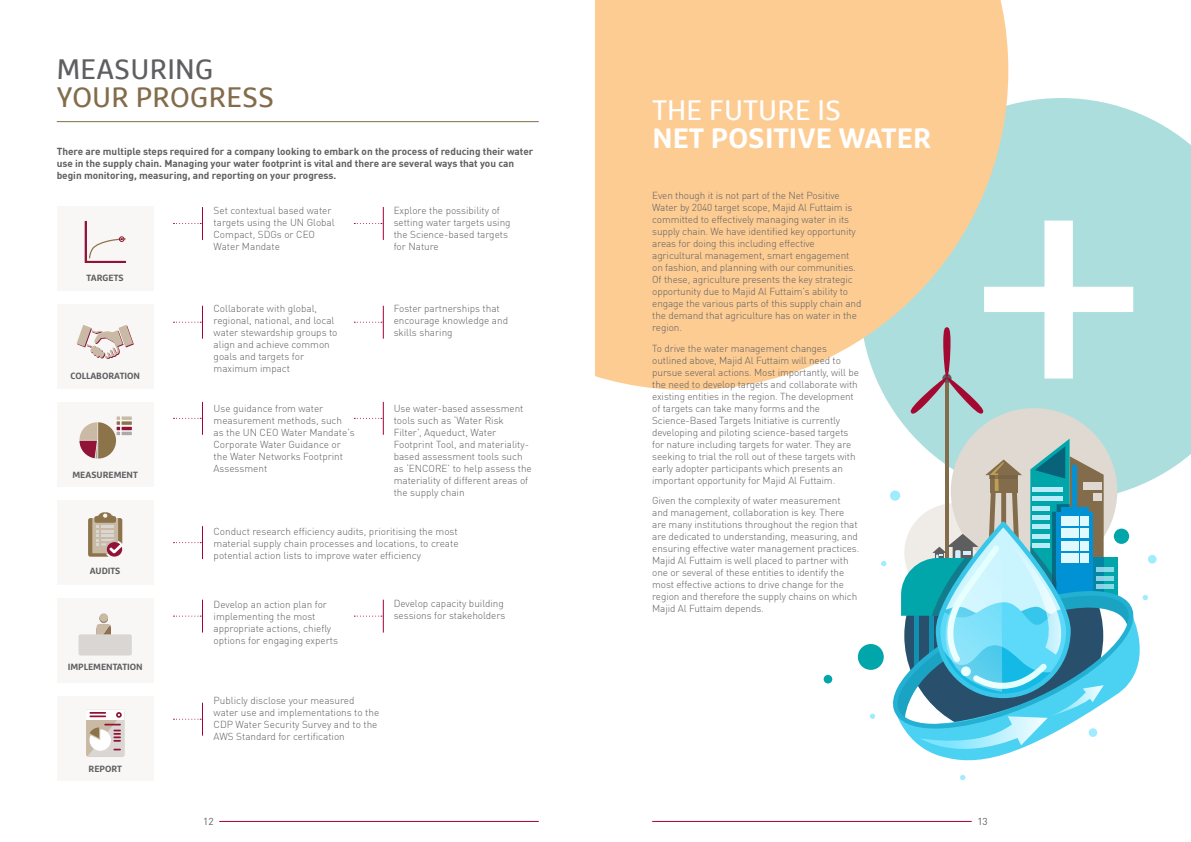
<style>
.page{position:relative;width:1191px;height:842px;background:#fff}
.page>*{position:absolute;margin:0;border:0;box-sizing:border-box;transform-origin:0 0}
.MAF_Section_Subtitle{font:700 28px/28px "Marselis Pro";letter-spacing:.01em;color:#fff}
.MAF_Section_Subtitle-2{font:28px/28px "Marselis Pro";letter-spacing:.01em;color:#826c4b}
.MAF_Body_Text{font:300 10px/12px "DINOT";letter-spacing:-.01em;color:#5f5f62}
.MAF_Body_Text-2{font:700 10px/12px "DINOT";color:#5f5f62}
.MAF_Body_Text-3{font:10px "DINOT";color:#5f5f62}
.MAF_Body_Text-4{font:700 9px "Marselis Pro";color:#5f5f62}
.s1{color:#5f5f62}
.s2{font-weight:400}
</style>
<div class="page">
<hr style="left:57px;top:121px;width:482px;height:1px;background:#826c4b">
<svg style="left:173px;top:223px;width:28px;height:1px"></svg>
<svg style="left:173px;top:322px;width:28px;height:1px"></svg>
<svg style="left:173px;top:418px;width:28px;height:1px"></svg>
<svg style="left:173px;top:542px;width:28px;height:1px"></svg>
<svg style="left:173px;top:616px;width:28px;height:1px"></svg>
<svg style="left:173px;top:719px;width:28px;height:1px"></svg>
<svg style="left:354px;top:223px;width:28px;height:1px"></svg>
<svg style="left:354px;top:322px;width:28px;height:1px"></svg>
<svg style="left:354px;top:418px;width:28px;height:1px"></svg>
<svg style="left:354px;top:616px;width:28px;height:1px"></svg>
<hr style="left:202px;top:207px;width:1px;height:33px;background:#a40133">
<hr style="left:202px;top:306px;width:1px;height:33px;background:#a40133">
<hr style="left:202px;top:402px;width:1px;height:33px;background:#a40133">
<hr style="left:202px;top:526px;width:1px;height:33px;background:#a40133">
<hr style="left:202px;top:600px;width:1px;height:32px;background:#a40133">
<hr style="left:202px;top:703px;width:1px;height:33px;background:#a40133">
<hr style="left:383px;top:207px;width:1px;height:33px;background:#a40133">
<hr style="left:383px;top:306px;width:1px;height:33px;background:#a40133">
<hr style="left:383px;top:402px;width:1px;height:33px;background:#a40133">
<hr style="left:383px;top:600px;width:1px;height:32px;background:#a40133">
<svg style="left:881px;top:98px;width:310px;height:384px;background:#b3e0e0"></svg>
<div style="left:950px;top:408px;width:167px;height:167px;background:#dfd9d1;border-radius:50%"></div>
<hr style="left:945px;top:378px;width:3px;height:244px;background:#826c4b">
<div style="left:858px;top:644px;width:25px;height:26px;background:#00a6aa;border-radius:50%"></div>
<svg style="left:868px;top:439px;width:280px;height:322px"></svg>
<svg style="left:960px;top:775px;width:5px;height:5px"></svg>
<div style="left:890px;top:490px;width:10px;height:11px;background:#a1ebff;border-radius:50%"></div>
<div style="left:1088px;top:728px;width:9px;height:9px;background:#a1ebff;border-radius:50%"></div>
<div style="left:823px;top:675px;width:9px;height:8px;background:#00a6aa;border-radius:50%"></div>
<div style="left:1148px;top:555px;width:8px;height:9px;background:#a1ebff;border-radius:50%"></div>
<div style="left:595px;top:0;width:413px;height:390px;background:#fdcc93"></div>
<svg style="left:909px;top:221px;width:224px;height:194px"></svg>
<hr style="left:652px;top:821px;width:319px;height:1px;background:#a40133">
<div style="left:57px;top:206px;width:97px;height:84px;background:#f8f7f6"></div>
<svg style="left:85px;top:221px;width:41px;height:42px"></svg>
<div style="left:57px;top:305px;width:97px;height:84px;background:#f8f7f6"></div>
<svg style="left:77px;top:325px;width:57px;height:34px"></svg>
<div style="left:57px;top:403px;width:97px;height:84px;background:#f8f7f6"></div>
<svg style="left:79px;top:416px;width:53px;height:43px"></svg>
<div style="left:57px;top:501px;width:97px;height:84px;background:#f8f7f6"></div>
<svg style="left:88px;top:512px;width:34px;height:45px;background:#baa291"></svg>
<div style="left:57px;top:599px;width:97px;height:84px;background:#f8f7f6"></div>
<div style="left:99px;top:613px;width:9px;height:9px;background:#c9baa5;border-radius:50%"></div>
<svg style="left:97px;top:624px;width:14px;height:10px"></svg>
<div style="left:79px;top:634px;width:53px;height:21px;background:#dad6d3;border-radius:2px"></div>
<div style="left:57px;top:697px;width:97px;height:84px;background:#f8f7f6"></div>
<svg style="left:86px;top:709px;width:38px;height:47px"></svg>
<hr style="left:219px;top:821px;width:320px;height:1px;background:#a40133">
<p class="MAF_Section_Subtitle-2" style="left:57px;top:55px;width:219px"><span class="s1">MEASURING<br></span>YOUR PROGRESS</p>
<p class="MAF_Body_Text-2" style="left:57px;top:145px;width:478px">There are multiple steps required for a company looking to embark on the process of reducing their water use in the supply chain. Managing your water footprint is vital and there are several ways that you can begin monitoring, measuring, and reporting on your progress.</p>
<p class="MAF_Body_Text-4" style="left:87px;top:272px;width:39px">TARGETS</p>
<p class="MAF_Body_Text-4" style="left:70px;top:371px;width:71px">COLLABORATION</p>
<p class="MAF_Body_Text-4" style="left:72px;top:469px;width:67px">MEASUREMENT</p>
<p class="MAF_Body_Text-4" style="left:90px;top:565px;width:32px">AUDITS</p>
<p class="MAF_Body_Text-4" style="left:68px;top:662px;width:76px">IMPLEMENTATION</p>
<p class="MAF_Body_Text-4" style="left:89px;top:764px;width:35px">REPORT</p>
<p class="MAF_Body_Text" style="left:214px;top:204px;width:123px">Set contextual based water targets using the UN Global<br>Compact, SDGs or CEO<br>Water Mandate</p>
<p class="MAF_Body_Text" style="left:394px;top:204px;width:118px">Explore the possibility of setting water targets using the Science-based targets for Nature</p>
<p class="MAF_Body_Text" style="left:214px;top:302px;width:125px">Collaborate with global, regional, national, and local water stewardship groups to align and achieve common goals and targets for maximum impact</p>
<p class="MAF_Body_Text" style="left:394px;top:302px;width:116px">Foster partnerships that encourage knowledge and skills sharing</p>
<p class="MAF_Body_Text" style="left:214px;top:402px;width:142px">Use guidance from water measurement methods, such as the UN CEO Water Mandate’s<br>Corporate Water Guidance or the Water Networks Footprint<br>Assessment</p>
<p class="MAF_Body_Text" style="left:394px;top:402px;width:140px">Use water-based assessment tools such as ‘Water Risk<br>Filter’, Aqueduct, Water<br>Footprint Tool, and materiality&shy;based assessment tools such as ‘ENCORE’ to help assess the materiality of different areas of the supply chain</p>
<p class="MAF_Body_Text" style="left:214px;top:525px;width:246px;text-align:justify">Conduct research efficiency audits, prioritising the most material supply chain processes and locations, to create potential action lists to improve water efficiency</p>
<p class="MAF_Body_Text" style="left:214px;top:598px;width:126px">Develop an action plan for implementing the most appropriate actions, chiefly options for engaging experts</p>
<p class="MAF_Body_Text" style="left:394px;top:596px;width:113px">Develop capacity building sessions for stakeholders</p>
<p class="MAF_Body_Text" style="left:214px;top:694px;width:167px">Publicly disclose your measured water use and implementations to the CDP Water Security Survey and to the AWS Standard for certification</p>
<p class="MAF_Body_Text-3" style="left:203px;top:814px;width:12px">12</p>
<p class="MAF_Section_Subtitle" style="left:652px;top:96px;width:280px"><span class="s2">THE FUTURE IS<br></span>NET POSITIVE WATER</p>
<p class="MAF_Body_Text" style="left:652px;top:189px;width:211px">Even though it is not part of the Net Positive Water by 2040 target scope, Majid Al Futtaim is committed to effectively managing water in its supply chain. We have identified key opportunity areas for doing this including effective agricultural management, smart engagement on fashion, and planning with our communities.<br>Of these, agriculture presents the key strategic opportunity due to Majid Al Futtaim’s ability to engage the various parts of this supply chain and the demand that agriculture has on water in the region.</p>
<p class="MAF_Body_Text" style="left:652px;top:341px;width:208px">To drive the water management changes outlined above, Majid Al Futtaim will need to pursue several actions. Most importantly, will be the need to develop targets and collaborate with existing entities in the region. The development of targets can take many forms and the Science-Based Targets Initiative is currently developing and piloting science-based targets for nature including targets for water. They are seeking to trial the roll out of these targets with early adopter participants which presents an important opportunity for Majid Al Futtaim.</p>
<p class="MAF_Body_Text" style="left:652px;top:494px;width:209px">Given the complexity of water measurement<br>and management, collaboration is key. There are many institutions throughout the region that are dedicated to understanding, measuring, and ensuring effective water management practices.<br>Majid Al Futtaim is well placed to partner with one or several of these entities to identify the most effective actions to drive change for the region and therefore the supply chains on which Majid Al Futtaim depends.</p>
<p class="MAF_Body_Text-3" style="left:977px;top:814px;width:12px">13</p>
</div>
